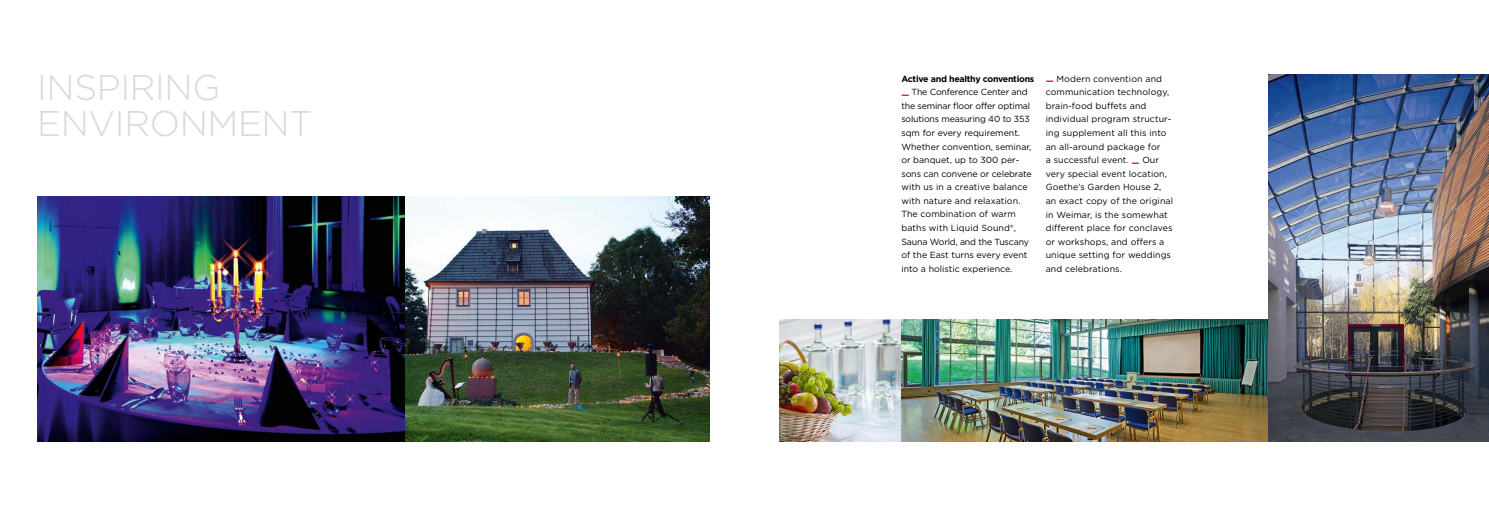
<style>
.page{position:relative;width:1489px;height:525px;background:#fff}
.page>*{position:absolute;margin:0;border:0;box-sizing:border-box;transform-origin:0 0}
.t1{font:300 35.62px/35.6px "Gotham";letter-spacing:-.01em;color:#d9dada}
.t2{font:8.88px/13.6px "Gotham";letter-spacing:.01em;color:#000}
.t3{font:700 8.88px "Gotham";letter-spacing:-.03em;color:#000}
.s1{font-weight:700;color:#e60064}
</style>
<div class="page">
<img style="left:404px;top:197px;width:306px;height:244px">
<img style="left:779px;top:319px;width:122px;height:122px">
<img style="left:901px;top:319px;width:367px;height:122px">
<img style="left:37px;top:197px;width:367px;height:244px">
<img style="left:1268px;top:74px;width:220px;height:367px">
<h1 class="t1" style="left:37px;top:69px;width:276px">INSPIRING<br>ENVIRONMENT</h1>
<p class="t3" style="left:901px;top:72px;width:134px">Active and healthy conventions</p>
<p class="t2" style="left:901px;top:85px;width:132px"><span class="s1">—</span> The Conference Center and the seminar floor offer optimal solutions measuring 40 to 353 sqm for every requirement.<br>Whether convention, seminar, or banquet, up to 300 per&shy;sons can convene or celebrate with us in a creative balance with nature and relaxation.<br>The combination of warm baths with Liquid Sound®,<br>Sauna World, and the Tuscany of the East turns every event into a holistic experience.</p>
<p class="t2" style="left:1045px;top:71px;width:129px"><span class="s1">—</span> Modern convention and communication technology, brain-food buffets and individual program structur&shy;ing supplement all this into an all-around package for<br>a successful event. <span class="s1">—</span> Our very special event location,<br>Goethe’s Garden House 2, an exact copy of the original in Weimar, is the somewhat different place for conclaves or workshops, and offers a unique setting for weddings and celebrations.</p>
</div>
